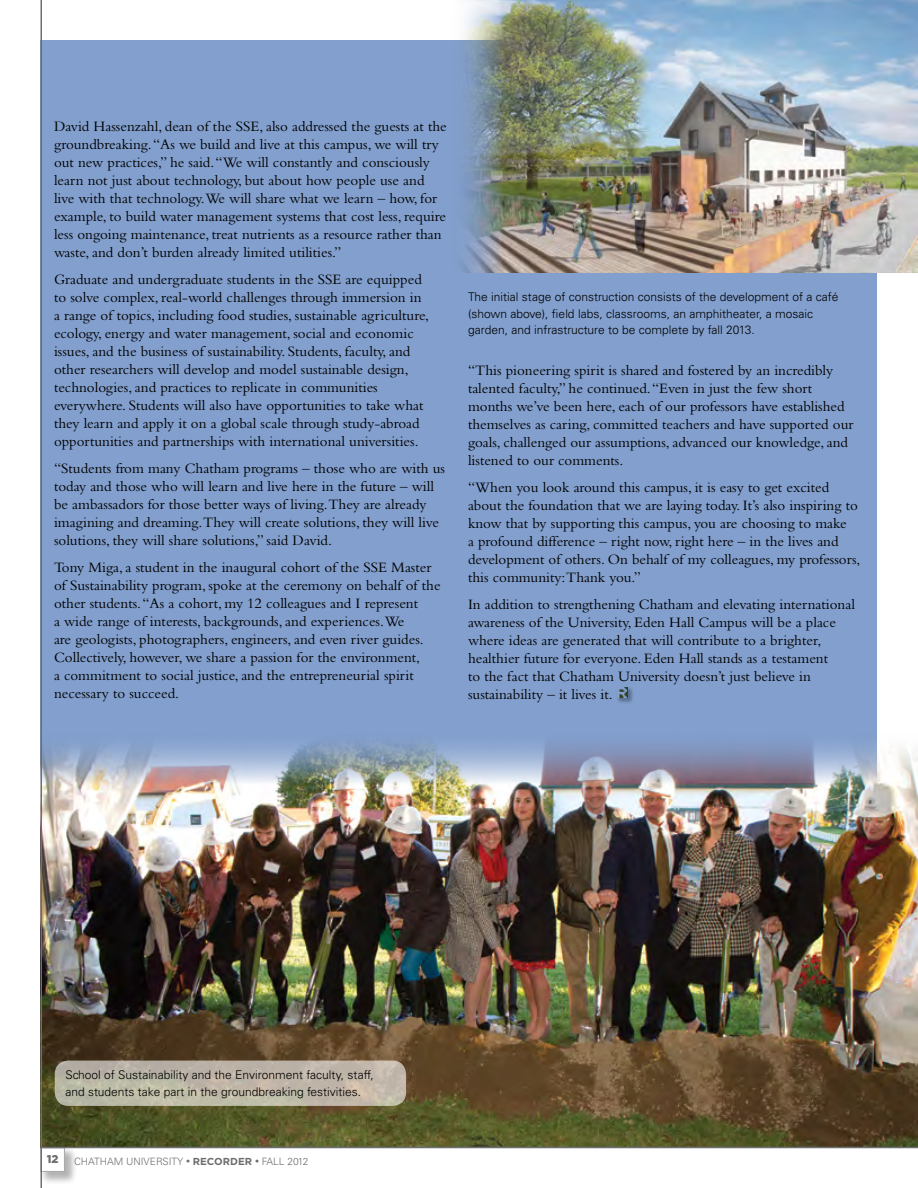
<style>
.page{position:relative;width:918px;height:1188px;background:#fff}
.page>*{position:absolute;margin:0;border:0;box-sizing:border-box;transform-origin:0 0}
.t1{font:15px/18px "Bembo";color:#000}
.t2{font:300 12px/16.5px "Univers";color:#000}
.t3{font:900 11.25px "Gotham";color:#6d6e71}
.t4{font:300 10.2px "Univers";color:#6d6e71}
.s1{font-size:8.1px}
.s2{font-family:"Gotham";font-weight:700}
</style>
<div class="page">
<div style="left:40px;top:40px;width:838px;height:1108px;background:#829fcd"></div>
<div style="left:39px;top:1145px;width:38px;height:40px;background:#000;opacity:.3"></div>
<div style="left:40px;top:1148px;width:25px;height:24px;background:#fff;border:1px solid #a7a9ac"></div>
<img style="left:42px;top:730px;width:876px;height:417px">
<svg style="left:55px;top:1061px;width:351px;height:45px;background:#beb7a7"></svg>
<img style="left:464px;top:0;width:454px;height:273px">
<hr style="left:40px;top:0;width:2px;height:1188px;background:#6d6e71">
<div style="left:616px;top:686px;width:18px;height:18px;background:#000;opacity:.3"></div>
<svg style="left:626px;top:688px;width:2px;height:10px"></svg>
<svg style="left:618px;top:688px;width:8px;height:10px"></svg>
<hr style="left:40px;top:1147px;width:878px;height:1px;background:#6d6e71">
<p class="t1" style="left:54px;top:117px;width:394px">David Hassenzahl, dean of the SSE, also addressed the guests at the groundbreaking. “As we build and live at this campus, we will try out new practices,” he said. “We will constantly and consciously learn not just about technology, but about how people use and live with that technology.We will share what we learn – how, for example, to build water management systems that cost less, require less ongoing maintenance, treat nutrients as a resource rather than waste, and don’t burden already limited utilities.”</p>
<p class="t1" style="left:54px;top:270px;width:377px">Graduate and undergraduate students in the SSE are equipped to solve complex, real-world challenges through immersion in a range of topics, including food studies, sustainable agriculture, ecology, energy and water management, social and economic issues, and the business of sustainability. Students, faculty, and other researchers will develop and model sustainable design, technologies, and practices to replicate in communities everywhere. Students will also have opportunities to take what they learn and apply it on a global scale through study-abroad opportunities and partnerships with international universities.</p>
<p class="t1" style="left:54px;top:459px;width:393px">“Students from many Chatham programs – those who are with us today and those who will learn and live here in the future – will be ambassadors for those better ways of living.They are already imagining and dreaming.They will create solutions, they will live solutions, they will share solutions,” said David.</p>
<p class="t1" style="left:54px;top:558px;width:388px">Tony Miga, a student in the inaugural cohort of the SSE Master of Sustainability program, spoke at the ceremony on behalf of the other students. “As a cohort, my 12 colleagues and I represent<br>a wide range of interests, backgrounds, and experiences.We<br>are geologists, photographers, engineers, and even river guides.<br>Collectively, however, we share a passion for the environment,<br>a commitment to social justice, and the entrepreneurial spirit necessary to succeed.</p>
<p class="t2" style="left:468px;top:289px;width:372px">The initial stage of construction consists of the development of a café (shown above), field labs, classrooms, an amphitheater, a mosaic garden, and infrastructure to be complete by fall 2013.</p>
<p class="t1" style="left:468px;top:361px;width:387px">“This pioneering spirit is shared and fostered by an incredibly talented faculty,” he continued. “Even in just the few short months we’ve been here, each of our professors have established themselves as caring, committed teachers and have supported our goals, challenged our assumptions, advanced our knowledge, and listened to our comments.</p>
<p class="t1" style="left:468px;top:478px;width:394px">“When you look around this campus, it is easy to get excited about the foundation that we are laying today. It’s also inspiring to know that by supporting this campus, you are choosing to make<br>a profound difference – right now, right here – in the lives and development of others. On behalf of my colleagues, my professors, this community:Thank you.”</p>
<p class="t1" style="left:468px;top:595px;width:388px">In addition to strengthening Chatham and elevating international awareness of the University, Eden Hall Campus will be a place where ideas are generated that will contribute to a brighter, healthier future for everyone. Eden Hall stands as a testament<br>to the fact that Chatham University doesn’t just believe in sustainability – it lives it.</p>
<p class="t2" style="left:65px;top:1067px;width:310px">School of Sustainability and the Environment faculty, staff, and students take part in the groundbreaking festivities.</p>
<p class="t3" style="left:47px;top:1153px;width:13px">12</p>
<p class="t4" style="left:74px;top:1155px;width:236px">chatham University <span class="s1">•</span> <span class="s2">RECORDER</span> <span class="s1">•</span> Fall 2012</p>
</div>
